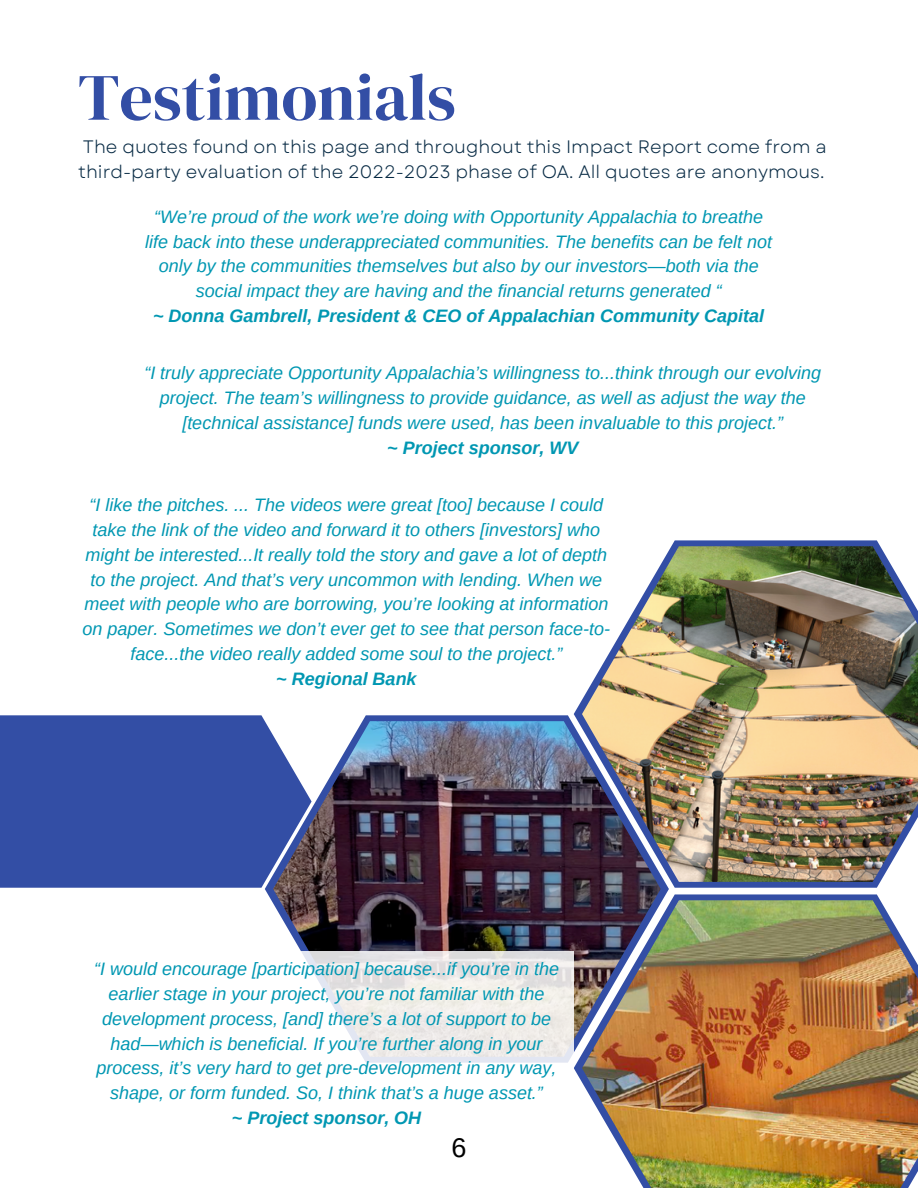
<style>
.page{position:relative;width:918px;height:1188px;background:#fff}
.page>*{position:absolute;margin:0;border:0;box-sizing:border-box;transform-origin:0 0}
.t1{font:66px "DM Serif Display";color:#334ea5}
.t2{font:27px "Arimo";color:#000}
.t3{font:italic 18px/24.8px "Arimo";color:#0097b2;text-align:center}
.t4{font:18px/24.8px "Garet";color:#072a44}
.t5{font:italic 700 18px "Arimo";color:#0097b2}
</style>
<div class="page">
<svg style="left:574px;top:894px;width:306px;height:188px"></svg>
<div style="left:0;top:715px;width:265px;height:173px;background:#334ea5"></div>
<img style="left:582px;top:900px;width:336px;height:288px">
<svg style="left:265px;top:715px;width:404px;height:348px"></svg>
<img style="left:273px;top:721px;width:388px;height:336px">
<svg style="left:265px;top:952px;width:309px;height:111px;fill:#f0edeb"></svg>
<svg style="left:574px;top:540px;width:306px;height:348px"></svg>
<img style="left:582px;top:546px;width:336px;height:336px">
<h1 class="t1" style="left:78px;top:51px;width:379px">Testimonials</h1>
<p class="t4" style="left:78px;top:134px;width:750px">The quotes found on this page and throughout this Impact Report come from a third-party evaluation of the 2022-2023 phase of OA. All quotes are anonymous.</p>
<p class="t3" style="left:145px;top:204px;width:628px">“We’re proud of the work we’re doing with Opportunity Appalachia to breathe life back into these underappreciated communities. The benefits can be felt not only by the communities themselves but also by our investors—both via the social impact they are having and the financial returns generated “</p>
<p class="t5" style="left:153px;top:306px;width:612px">~ Donna Gambrell, President &amp; CEO of Appalachian Community Capital</p>
<p class="t3" style="left:144px;top:361px;width:678px">“I truly appreciate Opportunity Appalachia’s willingness to...think through our evolving project. The team’s willingness to provide guidance, as well as adjust the way the [technical assistance] funds were used, has been invaluable to this project.”</p>
<p class="t5" style="left:387px;top:437px;width:193px">~ Project sponsor, WV</p>
<p class="t3" style="left:82px;top:493px;width:529px">“I like the pitches. ... The videos were great [too] because I could take the link of the video and forward it to others [investors] who might be interested...It really told the story and gave a lot of depth to the project. And that’s very uncommon with lending. When we meet with people who are borrowing, you’re looking at information on paper. Sometimes we don’t ever get to see that person face-to&shy;face...the video really added some soul to the project.”</p>
<p class="t5" style="left:276px;top:668px;width:142px">~ Regional Bank</p>
<p class="t3" style="left:94px;top:957px;width:466px">“I would encourage [participation] because...if you’re in the earlier stage in your project, you’re not familiar with the development process, [and] there’s a lot of support to be had—which is beneficial. If you’re further along in your process, it’s very hard to get pre-development in any way, shape, or form funded. So, I think that’s a huge asset.”</p>
<p class="t5" style="left:232px;top:1108px;width:191px">~ Project sponsor, OH</p>
<h2 class="t2" style="left:451px;top:1133px;width:17px">6</h2>
</div>
